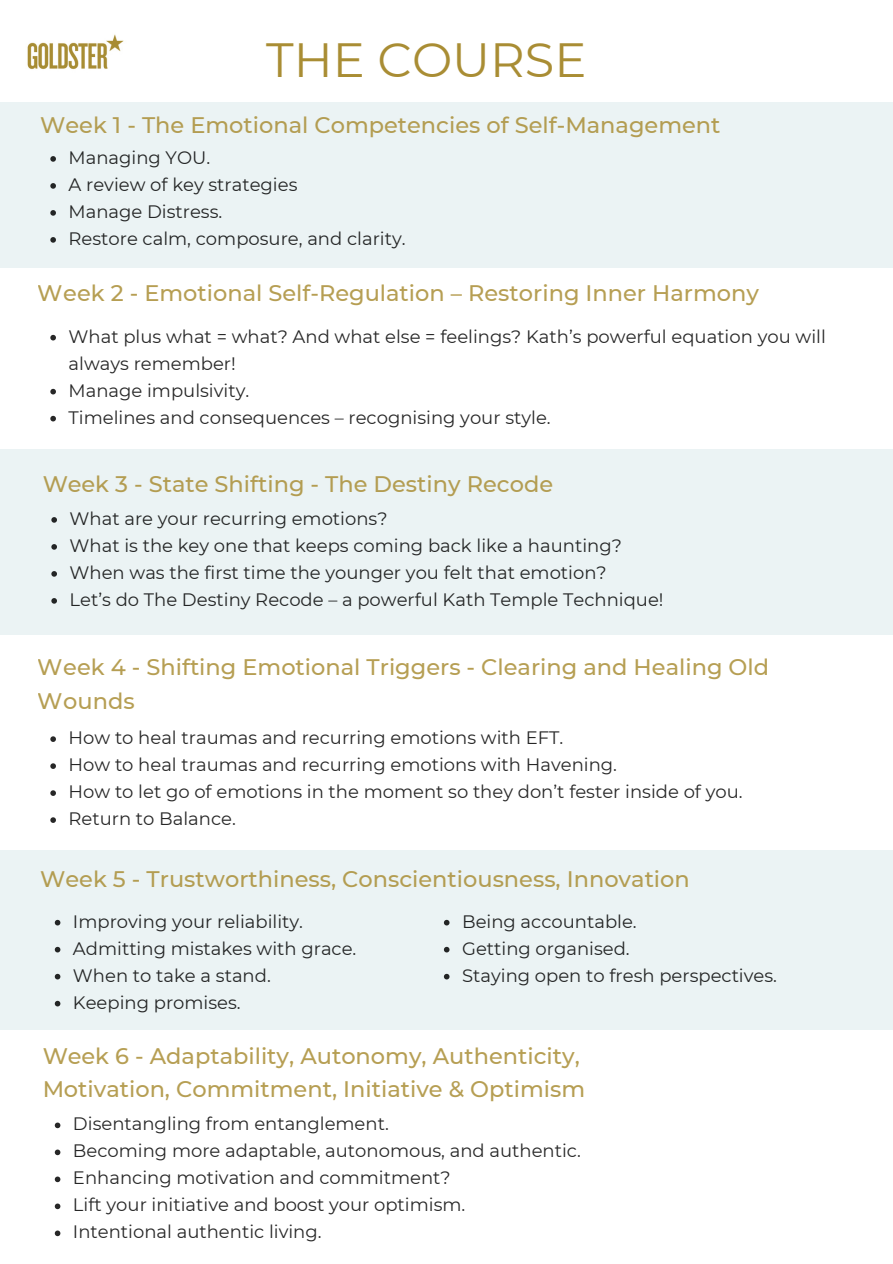
<style>
.page{position:relative;width:893px;height:1264px;background:#fff}
.page>*{position:absolute;margin:0;border:0;box-sizing:border-box;transform-origin:0 0}
.t1{font:48px "Montserrat";color:#a98d34}
.t2{font:500 22.5px/33.8px "Montserrat";color:#a98d34}
.t3{font:18px/27px "Montserrat";color:#000}
</style>
<div class="page">
<img style="left:0;top:34px;width:151px;height:69px">
<div style="left:0;top:103px;width:892px;height:164px;background:#ebf3f4"></div>
<svg style="left:50px;top:156px;width:6px;height:6px"></svg>
<svg style="left:50px;top:183px;width:6px;height:6px"></svg>
<svg style="left:50px;top:210px;width:6px;height:6px"></svg>
<svg style="left:50px;top:237px;width:6px;height:6px"></svg>
<div style="left:0;top:850px;width:892px;height:179px;background:#ebf3f4"></div>
<div style="left:0;top:449px;width:892px;height:186px;background:#ebf3f4"></div>
<svg style="left:50px;top:335px;width:6px;height:5px"></svg>
<svg style="left:50px;top:389px;width:6px;height:5px"></svg>
<svg style="left:50px;top:416px;width:6px;height:5px"></svg>
<svg style="left:55px;top:919px;width:5px;height:6px"></svg>
<svg style="left:55px;top:946px;width:5px;height:6px"></svg>
<svg style="left:55px;top:973px;width:5px;height:6px"></svg>
<svg style="left:55px;top:1000px;width:5px;height:6px"></svg>
<svg style="left:55px;top:1122px;width:5px;height:6px"></svg>
<svg style="left:55px;top:1149px;width:5px;height:6px"></svg>
<svg style="left:55px;top:1176px;width:5px;height:6px"></svg>
<svg style="left:55px;top:1203px;width:5px;height:6px"></svg>
<svg style="left:55px;top:1230px;width:5px;height:6px"></svg>
<svg style="left:50px;top:736px;width:6px;height:6px"></svg>
<svg style="left:50px;top:763px;width:6px;height:6px"></svg>
<svg style="left:50px;top:790px;width:6px;height:6px"></svg>
<svg style="left:50px;top:817px;width:6px;height:6px"></svg>
<svg style="left:51px;top:517px;width:6px;height:5px"></svg>
<svg style="left:51px;top:544px;width:6px;height:5px"></svg>
<svg style="left:51px;top:571px;width:6px;height:5px"></svg>
<svg style="left:51px;top:598px;width:6px;height:5px"></svg>
<svg style="left:444px;top:919px;width:5px;height:6px"></svg>
<svg style="left:444px;top:946px;width:5px;height:6px"></svg>
<svg style="left:444px;top:973px;width:5px;height:6px"></svg>
<h1 class="t1" style="left:266px;top:31px;width:322px">THE COURSE</h1>
<p class="t2" style="left:40px;top:108px;width:681px">Week 1 - The Emotional Competencies of Self-Management</p>
<p class="t3" style="left:69px;top:144px;width:338px">Managing YOU.<br>A review of key strategies<br>Manage Distress.<br>Restore calm, composure, and clarity.</p>
<p class="t2" style="left:38px;top:276px;width:722px">Week 2 - Emotional Self-Regulation – Restoring Inner Harmony</p>
<p class="t3" style="left:69px;top:323px;width:758px">What plus what = what? And what else = feelings? Kath’s powerful equation you will always remember!<br>Manage impulsivity.<br>Timelines and consequences – recognising your style.</p>
<p class="t2" style="left:42px;top:467px;width:512px">Week 3 - State Shifting - The Destiny Recode</p>
<p class="t3" style="left:70px;top:505px;width:595px">What are your recurring emotions?<br>What is the key one that keeps coming back like a haunting?<br>When was the first time the younger you felt that emotion?<br>Let’s do The Destiny Recode – a powerful Kath Temple Technique!</p>
<p class="t2" style="left:38px;top:650px;width:732px">Week 4 - Shifting Emotional Triggers - Clearing and Healing Old<br>Wounds</p>
<p class="t3" style="left:69px;top:724px;width:675px">How to heal traumas and recurring emotions with EFT.<br>How to heal traumas and recurring emotions with Havening.<br>How to let go of emotions in the moment so they don’t fester inside of you.<br>Return to Balance.</p>
<p class="t2" style="left:40px;top:861px;width:651px">Week 5 - Trustworthiness, Conscientiousness, Innovation</p>
<p class="t3" style="left:73px;top:907px;width:285px">Improving your reliability.<br>Admitting mistakes with grace.<br>When to take a stand.<br>Keeping promises.</p>
<p class="t3" style="left:462px;top:907px;width:316px">Being accountable.<br>Getting organised.<br>Staying open to fresh perspectives.</p>
<p class="t2" style="left:42px;top:1038px;width:544px">Week 6 - Adaptability, Autonomy, Authenticity,<br>Motivation, Commitment, Initiative &amp; Optimism</p>
<p class="t3" style="left:73px;top:1110px;width:509px">Disentangling from entanglement.<br>Becoming more adaptable, autonomous, and authentic.<br>Enhancing motivation and commitment?<br>Lift your initiative and boost your optimism.<br>Intentional authentic living.</p>
</div>
